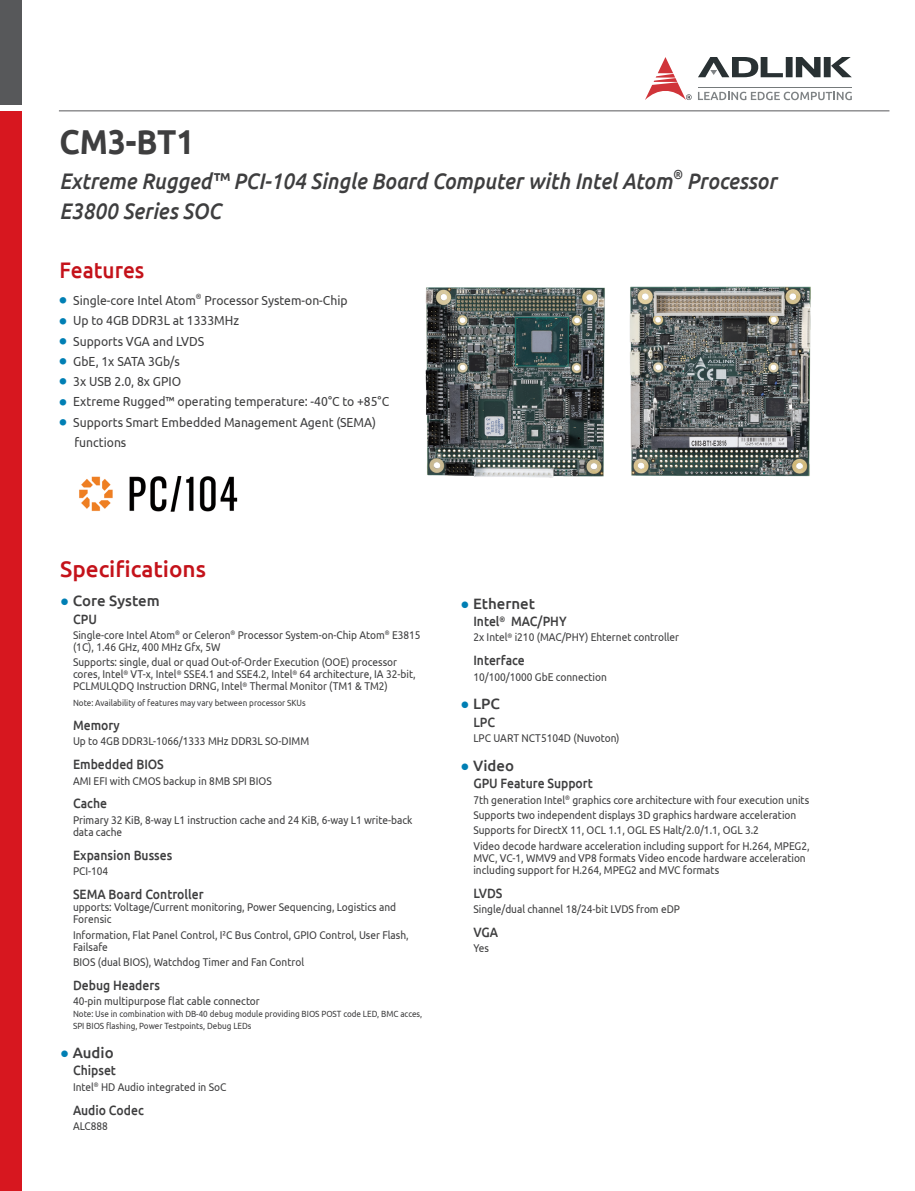
<style>
.page{position:relative;width:915px;height:1191px;background:#fff}
.page>*{position:absolute;margin:0;border:0;box-sizing:border-box;transform-origin:0 0}
.t1{font:700 34.5px "Ubuntu";color:#3e3e3f;scale:.91 1}
.t2{font:italic 500 22.5px "Ubuntu";color:#3e3e3f;scale:.91 1}
.t3{font:500 22.5px "Ubuntu";color:#c4121a}
.t4{font:500 22.5px "Ubuntu";color:#c4121a;scale:.93 1}
.t5{font:500 15px "Ubuntu";color:#3e3e3f}
.t6{font:500 13.5px "Ubuntu";color:#3e3e3f;scale:.9 1}
.t7{font:13.2px/20.2px "Ubuntu";color:#3e3e3f;scale:.92 1}
.t8{font:italic 500 13.05px "Ubuntu";color:#3e3e3f;scale:.91 1}
.t9{font:11.25px/12px "Ubuntu";color:#3e3e3f;scale:.9 1}
.t10{font:9px/12px "Ubuntu";color:#3e3e3f;scale:.9 1}
.t11{font:7.65px "Ubuntu";color:#3e3e3f;scale:.92 1}
.s1{font-family:"Adobe Ming Std";font-weight:300;font-size:7.2px;color:#007fb4}
.s2{font-family:"Trebuchet MS";font-weight:400;color:#007fb4}
</style>
<div class="page">
<div style="left:0;top:111px;width:21px;height:1080px;background:#d7171f"></div>
<div style="left:0;top:0;width:21px;height:104px;background:#57585a"></div>
<hr style="left:59px;top:110px;width:830px;height:1px;background:#57585a">
<img style="left:425px;top:286px;width:386px;height:192px">
<img style="left:79px;top:476px;width:159px;height:36px">
<svg style="left:698px;top:92px;width:153px;height:8px"></svg>
<svg style="left:698px;top:57px;width:153px;height:20px"></svg>
<hr style="left:697px;top:87px;width:154px;height:1px;background:#757a7b">
<svg style="left:645px;top:57px;width:46px;height:43px"></svg>
<h1 class="t1" style="left:60px;top:120px;width:149px">CM3-BT1</h1>
<h2 class="t2" style="left:60px;top:168px;width:674px">Extreme Rugged™ PCI-104 Single Board Computer with Intel Atom</h2>
<p class="t8" style="left:672px;top:166px;width:12px">®</p>
<h2 class="t2" style="left:686px;top:168px;width:100px">Processor</h2>
<h2 class="t2" style="left:60px;top:198px;width:179px">E3800 Series SOC</h2>
<h2 class="t4" style="left:60px;top:255px;width:93px">Features</h2>
<p class="t7" style="left:60px;top:290px;width:149px"><span class="s1">●</span> Single-core Intel Atom</p>
<p class="t11" style="left:196px;top:291px;width:8px">®</p>
<p class="t7" style="left:204px;top:290px;width:157px">Processor System-on-Chip</p>
<p class="t7" style="left:60px;top:310px;width:197px"><span class="s1">●</span> Up to 4GB DDR3L at 1333MHz</p>
<p class="t7" style="left:60px;top:330px;width:158px"><span class="s1">●</span> Supports VGA and LVDS</p>
<p class="t7" style="left:60px;top:351px;width:132px"><span class="s1">●</span> GbE, 1x SATA 3Gb/s</p>
<p class="t7" style="left:60px;top:371px;width:134px"><span class="s1">●</span> 3x USB 2.0, 8x GPIO</p>
<p class="t7" style="left:60px;top:391px;width:359px"><span class="s1">●</span> Extreme Rugged™ operating temperature: -40°C to +85°C</p>
<p class="t7" style="left:75px;top:411px;width:329px;text-indent:-15px"><span class="s1">●</span> Supports Smart Embedded Management Agent (SEMA) functions</p>
<h2 class="t3" style="left:60px;top:554px;width:147px">Specifications</h2>
<h3 class="t5" style="left:60px;top:591px;width:101px"><span class="s2">●</span> Core System</h3>
<p class="t6" style="left:73px;top:610px;width:28px">CPU</p>
<p class="t9" style="left:73px;top:628px;width:387px">Single-core Intel Atom<sup>®</sup> or Celeron<sup>®</sup> Processor System-on-Chip Atom<sup>®</sup> E3815 (1C), 1.46 GHz, 400 MHz Gfx, 5W</p>
<p class="t9" style="left:73px;top:656px;width:382px">Supports: single, dual or quad Out-of-Order Execution (OOE) processor cores, Intel<sup>®</sup> VT-x, Intel<sup>®</sup> SSE4.1 and SSE4.2, Intel<sup>®</sup> 64 architecture, IA 32-bit,<br>PCLMULQDQ Instruction DRNG, Intel<sup>®</sup> Thermal Monitor (TM1 &amp; TM2)</p>
<p class="t10" style="left:73px;top:696px;width:260px">Note: Availability of features may vary between processor SKUs</p>
<p class="t6" style="left:73px;top:716px;width:54px">Memory</p>
<p class="t9" style="left:73px;top:735px;width:264px">Up to 4GB DDR3L-1066/1333 MHz DDR3L SO-DIMM</p>
<p class="t6" style="left:73px;top:756px;width:102px">Embedded BIOS</p>
<p class="t9" style="left:73px;top:774px;width:222px">AMI EFI with CMOS backup in 8MB SPI BIOS</p>
<p class="t6" style="left:73px;top:795px;width:39px">Cache</p>
<p class="t9" style="left:73px;top:813px;width:378px">Primary 32 KiB, 8-way L1 instruction cache and 24 KiB, 6-way L1 write-back data cache</p>
<p class="t6" style="left:73px;top:846px;width:112px">Expansion Busses</p>
<p class="t9" style="left:73px;top:865px;width:41px">PCI-104</p>
<p class="t6" style="left:73px;top:885px;width:147px">SEMA Board Controller</p>
<p class="t9" style="left:73px;top:900px;width:360px">upports: Voltage/Current monitoring, Power Sequencing, Logistics and<br>Forensic</p>
<p class="t9" style="left:73px;top:928px;width:374px">Information, Flat Panel Control, I²C Bus Control, GPIO Control, User Flash,<br>Failsafe</p>
<p class="t9" style="left:73px;top:955px;width:258px">BIOS (dual BIOS), Watchdog Timer and Fan Control</p>
<p class="t6" style="left:73px;top:976px;width:98px">Debug Headers</p>
<p class="t9" style="left:73px;top:995px;width:209px">40-pin multipurpose flat cable connector</p>
<p class="t10" style="left:73px;top:1007px;width:389px">Note: Use in combination with DB-40 debug module providing BIOS POST code LED, BMC acces,<br>SPI BIOS flashing, Power Testpoints, Debug LEDs</p>
<h3 class="t5" style="left:60px;top:1043px;width:55px"><span class="s2">●</span> Audio</h3>
<p class="t6" style="left:73px;top:1062px;width:49px">Chipset</p>
<p class="t9" style="left:73px;top:1080px;width:172px">Intel<sup>®</sup> HD Audio integrated in SoC</p>
<p class="t6" style="left:73px;top:1101px;width:80px">Audio Codec</p>
<p class="t9" style="left:73px;top:1119px;width:40px">ALC888</p>
<h3 class="t5" style="left:460px;top:593px;width:76px"><span class="s2">●</span> Ethernet</h3>
<p class="t6" style="left:473px;top:612px;width:105px">Intel<sup>®</sup> MAC/PHY</p>
<p class="t9" style="left:473px;top:631px;width:230px">2x Intel<sup>®</sup> i210 (MAC/PHY) Ehternet controller</p>
<p class="t6" style="left:473px;top:652px;width:59px">Interface</p>
<p class="t9" style="left:473px;top:670px;width:150px">10/100/1000 GbE connection</p>
<h3 class="t5" style="left:460px;top:694px;width:41px"><span class="s2">●</span> LPC</h3>
<p class="t6" style="left:473px;top:713px;width:26px">LPC</p>
<p class="t9" style="left:473px;top:732px;width:164px">LPC UART NCT5104D (Nuvoton)</p>
<h3 class="t5" style="left:460px;top:756px;width:55px"><span class="s2">●</span> Video</h3>
<p class="t6" style="left:473px;top:775px;width:134px">GPU Feature Support</p>
<p class="t9" style="left:473px;top:791px;width:375px;line-height:15.5px">7th generation Intel<sup>®</sup> graphics core architecture with four execution units Supports two independent displays 3D graphics hardware acceleration Supports for DirectX 11, OCL 1.1, OGL ES Halt/2.0/1.1, OGL 3.2<br>Video decode hardware acceleration including support for H.264, MPEG2,</p>
<p class="t9" style="left:473px;top:851px;width:371px">MVC, VC-1, WMV9 and VP8 formats Video encode hardware acceleration including support for H.264, MPEG2 and MVC formats</p>
<p class="t6" style="left:473px;top:884px;width:34px">LVDS</p>
<p class="t9" style="left:473px;top:902px;width:231px">Single/dual channel 18/24-bit LVDS from eDP</p>
<p class="t6" style="left:473px;top:923px;width:29px">VGA</p>
<p class="t9" style="left:473px;top:942px;width:19px">Yes</p>
</div>
